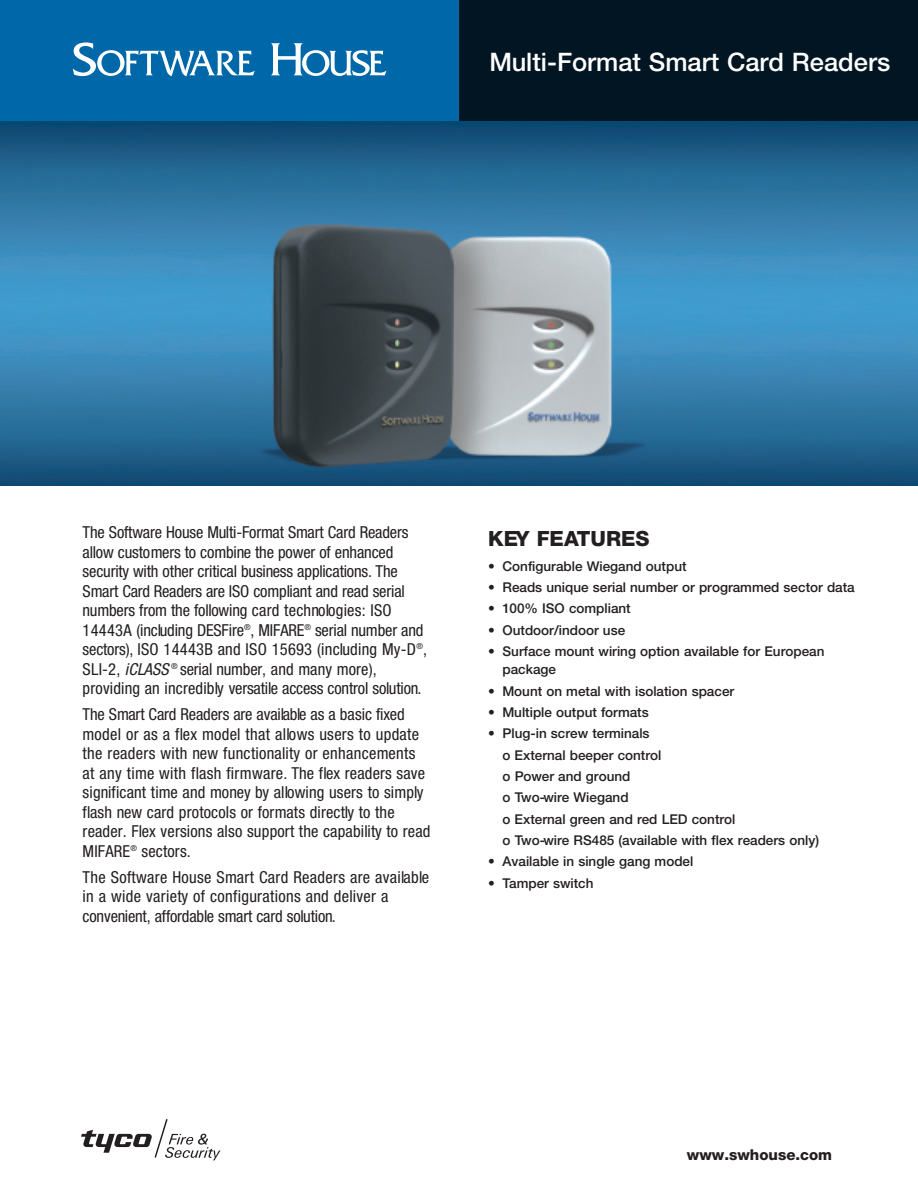
<style>
.page{position:relative;width:918px;height:1188px;background:#fff}
.page>*{position:absolute;margin:0;border:0;box-sizing:border-box;transform-origin:0 0}
.t1{font:500 25.5px "Helvetica Neue LT Pro";color:#fff}
.t2{font:800 21px "Helvetica Neue LT Pro";color:#231f20}
.t3{font:condensed 16.5px/19.5px "Helvetica Neue LT Pro";color:#231f20}
.t4{font:condensed 16.5px/19.5px "Helvetica Neue LT Pro";letter-spacing:.02em;color:#231f20}
.t5{font:800 15px "Helvetica Neue LT Pro";color:#231f20}
.t6{font:500 13.5px/21.3px "Helvetica Neue LT Pro";color:#231f20}
.s1{font-style:italic}
</style>
<div class="page">
<svg style="left:81px;top:1119px;width:139px;height:41px"></svg>
<div style="left:459px;top:0;width:459px;height:122px;background:#011622"></div>
<img style="left:0;top:122px;width:918px;height:364px">
<div style="left:0;top:0;width:459px;height:122px;background:#0068a9"></div>
<svg style="left:73px;top:42px;width:313px;height:34px"></svg>
<h1 class="t1" style="left:489px;top:52px;width:402px">Multi-Format Smart Card Readers</h1>
<p class="t3" style="left:83px;top:524px;width:346px">The Software House Multi-Format Smart Card Readers allow customers to combine the power of enhanced security with other critical business applications. The Smart Card Readers are ISO compliant and read serial numbers from the following card technologies: ISO 14443A (including DESFire<sup>®</sup>, MIFARE<sup>®</sup> serial number and sectors), ISO 14443B and ISO 15693 (including My-D<sup>®</sup>, SLI-2, <span class="s1">iCLASS</span> <sup>®</sup> serial number, and many more), providing an incredibly versatile access control solution.</p>
<p class="t3" style="left:83px;top:706px;width:349px">The Smart Card Readers are available as a basic fixed model or as a flex model that allows users to update the readers with new functionality or enhancements at any time with flash firmware. The flex readers save significant time and money by allowing users to simply flash new card protocols or formats directly to the reader. Flex versions also support the capability to read MIFARE<sup>®</sup> sectors.</p>
<p class="t4" style="left:83px;top:869px;width:348px">The Software House Smart Card Readers are available in a wide variety of configurations and deliver a convenient, affordable smart card solution.</p>
<p class="t2" style="left:488px;top:531px;width:163px">KEY FEATURES</p>
<p class="t6" style="left:488px;top:557px;width:200px">• Configurable Wiegand output</p>
<p class="t6" style="left:488px;top:578px;width:368px">• Reads unique serial number or programmed sector data</p>
<p class="t6" style="left:488px;top:599px;width:144px">• 100% ISO compliant</p>
<p class="t6" style="left:488px;top:621px;width:138px">• Outdoor/indoor use</p>
<p class="t6" style="left:503px;top:644px;width:323px;line-height:18px;text-indent:-14px">• Surface mount wiring option available for European package</p>
<p class="t6" style="left:488px;top:681px;width:247px">• Mount on metal with isolation spacer</p>
<p class="t6" style="left:488px;top:703px;width:162px">• Multiple output formats</p>
<p class="t6" style="left:503px;top:724px;width:318px;text-indent:-14px">• Plug-in screw terminals<br>o External beeper control<br>o Power and ground<br>o Two-wire Wiegand<br>o External green and red LED control<br>o Two-wire RS485 (available with flex readers only)</p>
<p class="t6" style="left:488px;top:852px;width:207px">• Available in single gang model</p>
<p class="t6" style="left:488px;top:873px;width:107px">• Tamper switch</p>
<p class="t5" style="left:687px;top:1149px;width:147px">www.swhouse.com</p>
</div>
